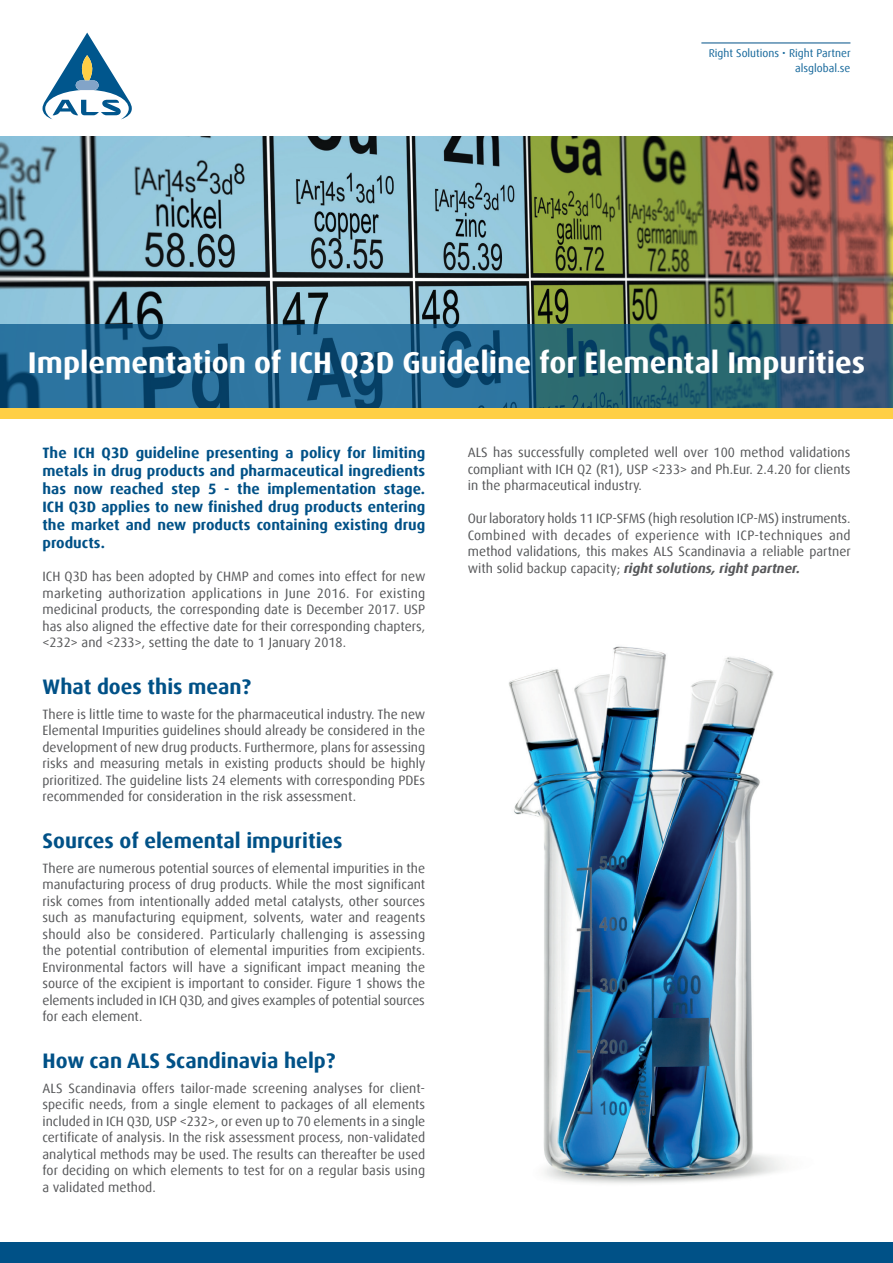
<style>
.page{position:relative;width:893px;height:1263px;background:#fff}
.page>*{position:absolute;margin:0;border:0;box-sizing:border-box;transform-origin:0 0}
.t1{font:700 30px "Dax Offc Pro";color:#fff}
.t2{font:700 21px "Dax Offc Pro";color:#005187}
.t3{font:700 15px/18px "Dax Offc Pro";color:#005187;text-align:justify}
.t4{font:13.5px/16.5px "Dax Offc Pro";color:#57585a;text-align:justify}
.t5{font:11.25px/14.4px "Dax Offc Pro";color:#16689b;text-align:right}
.s1{font-weight:700;font-style:italic}
</style>
<div class="page">
<img style="left:0;top:136px;width:893px;height:188px">
<svg style="left:43px;top:33px;width:89px;height:86px"></svg>
<hr style="left:701px;top:43px;width:149px;height:1px;background:#005187">
<svg style="left:0;top:324px;width:893px;height:84px;background:#266384"></svg>
<div style="left:0;top:1243px;width:893px;height:20px;background:#005187"></div>
<div style="left:0;top:408px;width:893px;height:11px;background:#ffcf45"></div>
<img style="left:508px;top:646px;width:276px;height:538px">
<p class="t5" style="left:709px;top:46px;width:143px">Right Solutions • Right Partner alsglobal.se</p>
<h1 class="t1" style="left:28px;top:343px;width:839px">Implementation of ICH Q3D Guideline for Elemental Impurities</h1>
<p class="t3" style="left:43px;top:444px;width:384px">The ICH Q3D guideline presenting a policy for limiting metals in drug products and pharmaceutical ingredients has now reached step 5 - the implementation stage.<br>ICH Q3D applies to new finished drug products entering the market and new products containing existing drug products.</p>
<p class="t4" style="left:43px;top:568px;width:384px">ICH Q3D has been adopted by CHMP and comes into effect for new marketing authorization applications in June 2016. For existing medicinal products, the corresponding date is December 2017. USP has also aligned the effective date for their corresponding chapters, &lt;232&gt; and &lt;233&gt;, setting the date to 1 January 2018.</p>
<h2 class="t2" style="left:43px;top:673px;width:210px">What does this mean?</h2>
<p class="t4" style="left:43px;top:706px;width:385px">There is little time to waste for the pharmaceutical industry. The new Elemental Impurities guidelines should already be considered in the development of new drug products. Furthermore, plans for assessing risks and measuring metals in existing products should be highly prioritized. The guideline lists 24 elements with corresponding PDEs recommended for consideration in the risk assessment.</p>
<h2 class="t2" style="left:43px;top:827px;width:302px">Sources of elemental impurities</h2>
<p class="t4" style="left:43px;top:860px;width:384px">There are numerous potential sources of elemental impurities in the manufacturing process of drug products. While the most significant risk comes from intentionally added metal catalysts, other sources such as manufacturing equipment, solvents, water and reagents should also be considered. Particularly challenging is assessing the potential contribution of elemental impurities from excipients.<br>Environmental factors will have a significant impact meaning the source of the excipient is important to consider. Figure 1 shows the elements included in ICH Q3D, and gives examples of potential sources for each element.</p>
<h2 class="t2" style="left:43px;top:1047px;width:294px">How can ALS Scandinavia help?</h2>
<p class="t4" style="left:43px;top:1080px;width:384px">ALS Scandinavia offers tailor-made screening analyses for client&shy;specific needs, from a single element to packages of all elements included in ICH Q3D, USP &lt;232&gt;, or even up to 70 elements in a single certificate of analysis. In the risk assessment process, non-validated analytical methods may be used. The results can thereafter be used for deciding on which elements to test for on a regular basis using a validated method.</p>
<p class="t4" style="left:468px;top:444px;width:384px">ALS has successfully completed well over 100 method validations compliant with ICH Q2 (R1), USP &lt;233&gt; and Ph.Eur. 2.4.20 for clients in the pharmaceutical industry.</p>
<p class="t4" style="left:468px;top:510px;width:384px">Our laboratory holds 11 ICP-SFMS (high resolution ICP-MS) instruments.<br>Combined with decades of experience with ICP-techniques and method validations, this makes ALS Scandinavia a reliable partner with solid backup capacity; <span class="s1">right solutions, right partner.</span></p>
</div>
